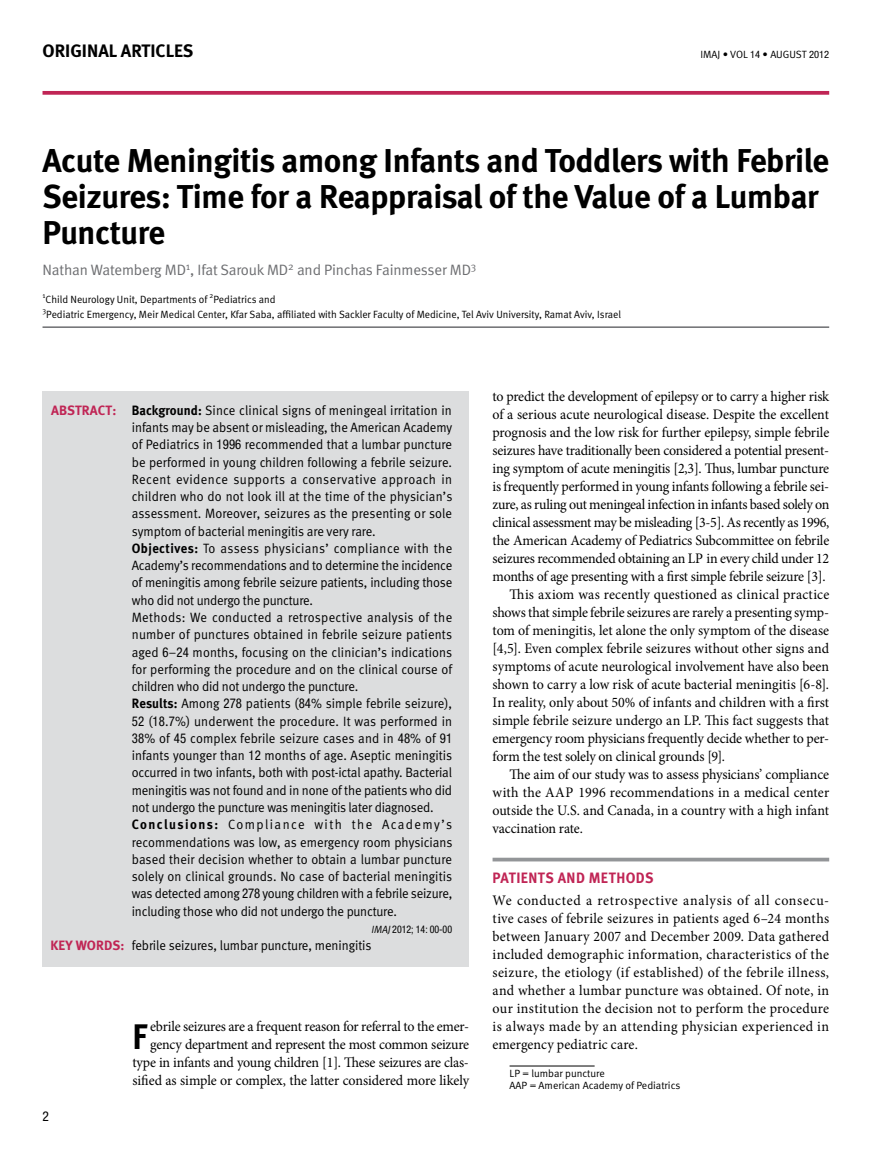
<style>
.page{position:relative;width:893px;height:1149px;background:#fff}
.page>*{position:absolute;margin:0;border:0;box-sizing:border-box;transform-origin:0 0}
.t1{font:700 35.4px "Meta";color:#000;scale:.96 1}
.t2{font:700 33px/36px "Meta";letter-spacing:-.015em;color:#000}
.t3{font:700 18px "Meta";color:#000}
.t4{font:15px "Meta Normal";letter-spacing:-.01em;color:#6d6e71}
.t5{font:700 15px "Meta";letter-spacing:.03em;color:#c02555;scale:.96 1}
.t6{font:14.55px/18px "Minion Pro";letter-spacing:-.01em;color:#000;text-align:justify;scale:.96 1}
.t7{font:14.55px "Minion Pro";letter-spacing:.015em;color:#000;scale:.96 1}
.t8{font:13.5px/17.2px "Meta Normal";color:#000;scale:.95 1}
.t9{font:700 13.5px "Meta";letter-spacing:.01em;color:#c02555}
.t10{font:condensed 13.5px "Helvetica Neue";color:#000}
.t11{font:10.5px/15px "Meta Normal";color:#000}
.t12{font:condensed 10.5px "Helvetica Neue";letter-spacing:-.005em;color:#000;scale:.95 1}
.s1{font-family:"Helvetica Neue";font-stretch:condensed;font-size:10.2px}
.s2{font-family:"Meta";font-weight:700}
.s3{font-family:"Helvetica Neue";font-stretch:condensed}
.s4{font-family:"Meta Normal";font-style:italic;font-stretch:normal}
</style>
<div class="page">
<svg style="left:43px;top:91px;width:786px;height:4px;background:#c43460"></svg>
<div style="left:43px;top:391px;width:426px;height:575px;background:#dcddde"></div>
<hr style="left:43px;top:326px;width:786px;height:2px;background:#6d6e71">
<svg style="left:493px;top:857px;width:336px;height:4px"></svg>
<hr style="left:510px;top:1065px;width:85px;height:1px;background:#000">
<p class="t3" style="left:43px;top:40px;width:152px">Original Articles</p>
<p class="t11" style="left:700px;top:46px;width:130px">IMAJ • VOL <span class="s1">14</span> • august <span class="s1">2012</span></p>
<h2 class="t2" style="left:43px;top:142px;width:788px">Acute Meningitis among Infants and Toddlers with Febrile<br>Seizures: Time for a Reappraisal of the Value of a Lumbar<br>Puncture</h2>
<p class="t4" style="left:43px;top:261px;width:435px">Nathan Watemberg MD<sup>1</sup>, Ifat Sarouk MD<sup>2</sup> and Pinchas Fainmesser MD<sup>3</sup></p>
<p class="t11" style="left:43px;top:291px;width:580px"><sup>1</sup>Child Neurology U nit, Departments of <sup>2</sup>Pediatrics and<br><sup>3</sup>Pediatric Emergency, Meir Medical Center, Kfar Saba, affiliated with Sackler Faculty of Medicine, Tel Aviv U niversity, Ramat Aviv, Israel</p>
<p class="t9" style="left:51px;top:402px;width:67px">Ab stract:</p>
<p class="t9" style="left:51px;top:937px;width:76px">Key words:</p>
<p class="t8" style="left:132px;top:401px;width:339px"><span class="s2">Background:</span> Since clinical signs of meningeal irritation in infants may be absent or misleading, the American Academy of Pediatrics in <span class="s3">1996</span> recommended that a lumbar puncture be performed in young children following a febrile seizure.<br>Recent evidence supports a conservative approach in children who do not look ill at the time of the physician’s assessment. Moreover, seizures as the presenting or sole symptom of bacterial meningitis are very rare.<br><span class="s2">Objectives:</span> To assess physicians’ compliance with the Academy’s recommendations and to determine the incidence of meningitis among febrile seizure patients, including those who did not undergo the puncture.<br>Methods: We conducted a retrospective analysis of the number of punctures obtained in febrile seizure patients aged <span class="s3">6</span>–<span class="s3">24</span> months, focusing on the clinician’s indications for performing the procedure and on the clinical course of children who did not undergo the puncture.<br><span class="s2">Results:</span> Among <span class="s3">278</span> patients (<span class="s3">84</span>% simple febrile seizure), <span class="s3">52</span> (<span class="s3">18</span>.<span class="s3">7</span>%) underwent the procedure. It was performed in <span class="s3">38</span>% of <span class="s3">45</span> complex febrile seizure cases and in <span class="s3">48</span>% of <span class="s3">91 </span>infants younger than <span class="s3">12</span> months of age. Aseptic meningitis occurred in two infants, both with post-ictal apathy. Bacterial meningitis was not found and in none of the patients who did not undergo the puncture was meningitis later diagnosed.<br><span class="s2">Conclusions:</span> Compliance with the Academy’s recommendations was low, as emergency room physicians based their decision whether to obtain a lumbar puncture solely on clinical grounds. No case of bacterial meningitis was detected among <span class="s3">278</span> young children with a febrile seizure, including those who did not undergo the puncture.</p>
<p class="t12" style="left:371px;top:922px;width:87px"><span class="s4">IMAJ</span>2012; 14: 00-00</p>
<p class="t8" style="left:132px;top:936px;width:254px">febrile seizures, lumbar puncture, meningitis</p>
<p class="t10" style="left:43px;top:1108px;width:8px">2</p>
<p class="t6" style="left:133px;top:1017px;width:352px;text-align:right">ebrile seizures are a frequent reason for referral to the emer&shy;gency department and represent the most common seizure type in infants and young children [1]. These seizures are clas&shy;sified as simple or complex, the latter considered more likely</p>
<h1 class="t1" style="left:133px;top:1015px;width:17px">F</h1>
<p class="t6" style="left:493px;top:387px;width:352px">to predict the development of epilepsy or to carry a higher risk</p>
<p class="t6" style="left:493px;top:405px;width:352px">of a serious acute neurological disease. Despite the excellent</p>
<p class="t6" style="left:493px;top:423px;width:352px">prognosis and the low risk for further epilepsy, simple febrile</p>
<p class="t6" style="left:493px;top:441px;width:352px">seizures have traditionally been considered a potential present-</p>
<p class="t6" style="left:493px;top:459px;width:352px">ing symptom of acute meningitis [2,3]. Thus, lumbar puncture</p>
<p class="t6" style="left:493px;top:477px;width:352px">is frequently performed in young infants following a febrile sei-</p>
<p class="t6" style="left:493px;top:495px;width:352px">zure, as ruling out meningeal infection in infants based solely on</p>
<p class="t6" style="left:493px;top:513px;width:352px">clinical assessment may be misleading [3-5]. As recently as 1996,</p>
<p class="t6" style="left:493px;top:531px;width:352px">the American Academy of Pediatrics Subcommittee on febrile</p>
<p class="t6" style="left:493px;top:549px;width:352px">seizures recommended obtaining an LP in every child under 12</p>
<p class="t6" style="left:493px;top:567px;width:349px">months of age presenting with a first simple febrile seizure [3].</p>
<p class="t7" style="left:510px;top:584px;width:334px">This axiom was recently questioned as clinical practice</p>
<p class="t6" style="left:493px;top:603px;width:352px">shows that simple febrile seizures are rarely a presenting symp-</p>
<p class="t6" style="left:493px;top:621px;width:352px">tom of meningitis, let alone the only symptom of the disease</p>
<p class="t6" style="left:493px;top:639px;width:352px">[4,5]. Even complex febrile seizures without other signs and</p>
<p class="t6" style="left:493px;top:657px;width:352px">symptoms of acute neurological involvement have also been</p>
<p class="t6" style="left:493px;top:675px;width:352px">shown to carry a low risk of acute bacterial meningitis [6-8].</p>
<p class="t6" style="left:493px;top:693px;width:352px">In reality, only about 50% of infants and children with a first</p>
<p class="t6" style="left:493px;top:711px;width:352px">simple febrile seizure undergo an LP. This fact suggests that</p>
<p class="t6" style="left:493px;top:729px;width:352px">emergency room physicians frequently decide whether to per-</p>
<p class="t6" style="left:493px;top:747px;width:244px">form the test solely on clinical grounds [9].</p>
<p class="t6" style="left:510px;top:765px;width:334px">The aim of our study was to assess physicians’ compliance</p>
<p class="t7" style="left:493px;top:782px;width:352px">with the AAP 1996 recommendations in a medical center</p>
<p class="t6" style="left:493px;top:801px;width:352px">outside the U.S. and Canada, in a country with a high infant</p>
<p class="t6" style="left:493px;top:819px;width:96px">vaccination rate.</p>
<p class="t5" style="left:493px;top:868px;width:169px">Patients and Methods</p>
<p class="t6" style="left:493px;top:891px;width:352px">We conducted a retrospective analysis of all consecu&shy;tive cases of febrile seizures in patients aged 6–24 months between January 2007 and December 2009. Data gathered included demographic information, characteristics of the seizure, the etiology (if established) of the febrile illness, and whether a lumbar puncture was obtained. Of note, in our institution the decision not to perform the procedure is always made by an attending physician experienced in emergency pediatric care.</p>
<p class="t11" style="left:510px;top:1066px;width:172px;line-height:12.8px">LP = lumbar puncture<br>AAP = American Academy of Pediatrics</p>
</div>
